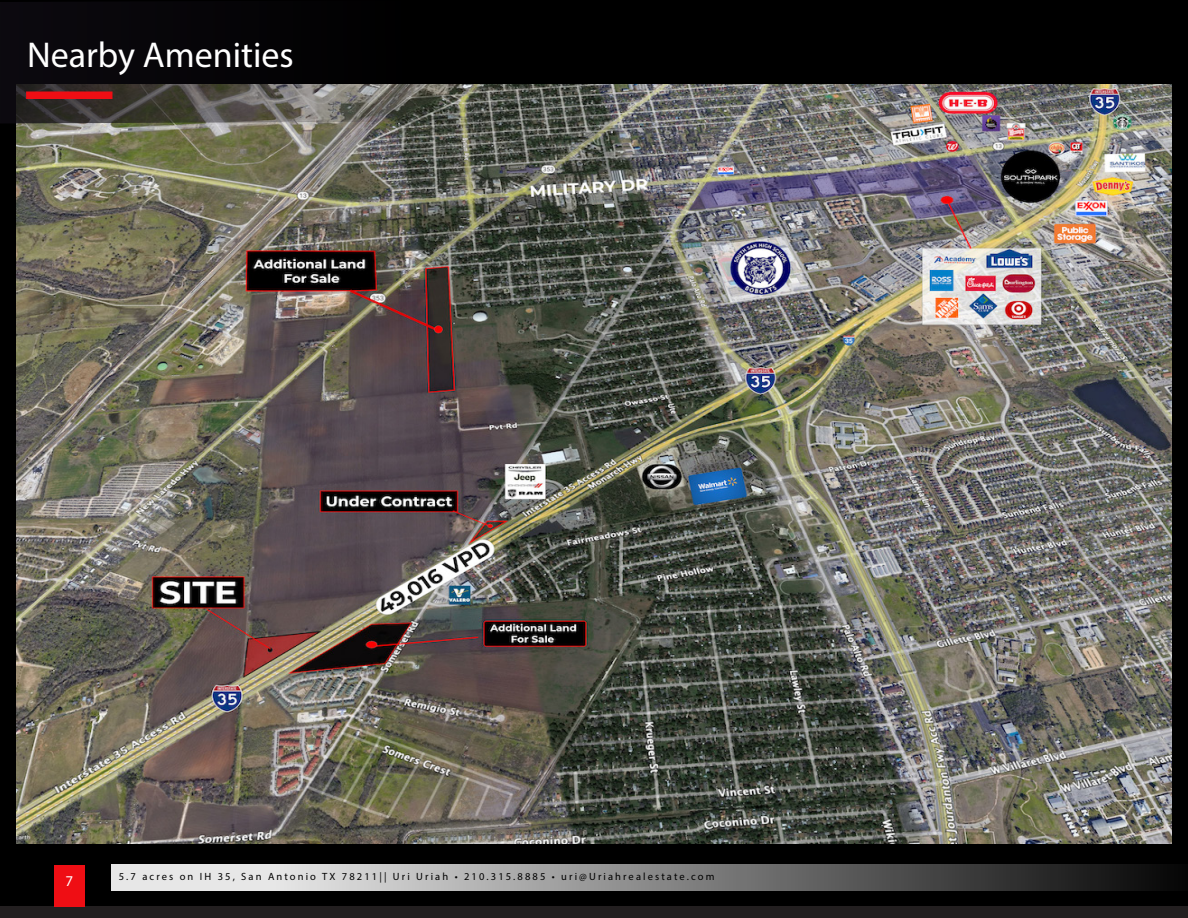
<style>
.page{position:relative;width:1188px;height:918px;background:#000}
.page>*{position:absolute;margin:0;border:0;box-sizing:border-box;transform-origin:0 0}
.P_-_Paragraph_Style3{font:36px "Myriad Pro";color:#fff}
.Paragraph_Style1{font:15px "Myriad Pro";color:#fff}
.P_-_Paragraph_Style3-2{font:10.5px "Myriad Pro";letter-spacing:.2em;color:#000}
</style>
<div class="page">
<img style="left:16px;top:85px;width:1156px;height:759px">
<svg style="left:0;top:2px;width:448px;height:123px;fill:#09070b"></svg>
<div style="left:0;top:907px;width:1188px;height:11px;background:#231f20"></div>
<svg style="left:112px;top:865px;width:1051px;height:26px"></svg>
<div style="left:54px;top:865px;width:31px;height:42px;background:#ef0e14"></div>
<div style="left:26px;top:92px;width:86px;height:7px;background:#ef0e14"></div>
<p class="P_-_Paragraph_Style3" style="left:27px;top:33px;width:268px">Nearby Amenities</p>
<p class="Paragraph_Style1" style="left:65px;top:872px;width:9px">7</p>
<p class="P_-_Paragraph_Style3-2" style="left:119px;top:870px;width:597px">5.7 acres on IH 35, San Antonio TX 78211|| Uri Uriah • 210.315.8885 • uri@Uriahrealestate.com</p>
</div>
